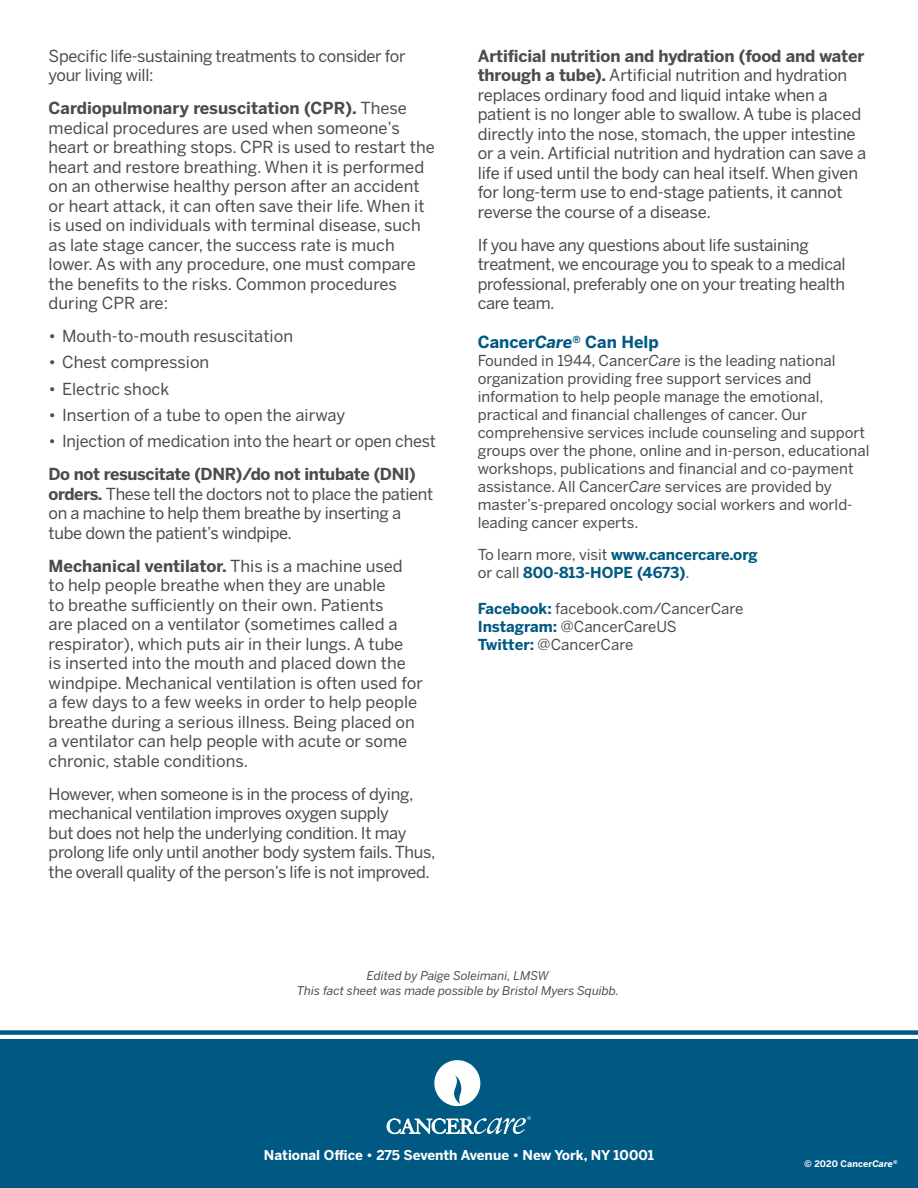
<style>
.page{position:relative;width:918px;height:1188px;background:#fff}
.page>*{position:absolute;margin:0;border:0;box-sizing:border-box;transform-origin:0 0}
.Leadder{font:16.5px/19.5px "Benton Sans";letter-spacing:-.01em;color:#4b4c4d}
.Leadder-2{font:700 16.5px "Benton Sans";color:#005983}
.Leadder-3{font:15px/18px "Benton Sans";color:#4b4c4d}
.Leadder-4{font:700 15px/18px "Benton Sans";color:#005983}
.t1{font:700 13.5px "Benton Sans";color:#fff}
.Leadder-5{font:italic 12px "Benton Sans";color:#4b4c4d}
.Leadder-6{font:700 9px "Benton Sans";letter-spacing:.005em;color:#fff}
.s1{font-weight:700}
.s2{font-style:italic}
.s3{font-weight:400;color:#4b4c4d}
.s4{font-weight:700;color:#005983}
</style>
<div class="page">
<div style="left:0;top:1040px;width:918px;height:148px;background:#005983"></div>
<svg style="left:434px;top:1060px;width:47px;height:47px"></svg>
<svg style="left:387px;top:1116px;width:144px;height:18px"></svg>
<div style="left:0;top:1030px;width:918px;height:5px;background:#005983"></div>
<p class="Leadder" style="left:49px;top:46px;width:359px">Specific life-sustaining treatments to consider for your living will:</p>
<p class="Leadder" style="left:49px;top:98px;width:388px"><span class="s1">Cardiopulmonary resuscitation (CPR).</span> These medical procedures are used when someone’s heart or breathing stops. CPR is used to restart the heart and restore breathing. When it is performed on an otherwise healthy person after an accident or heart attack, it can often save their life. When it is used on individuals with terminal disease, such as late stage cancer, the success rate is much lower. As with any procedure, one must compare the benefits to the risks. Common procedures during CPR are:</p>
<p class="Leadder" style="left:49px;top:326px;width:246px">• Mouth-to-mouth resuscitation</p>
<p class="Leadder" style="left:49px;top:352px;width:162px">• Chest compression</p>
<p class="Leadder" style="left:49px;top:379px;width:122px">• Electric shock</p>
<p class="Leadder" style="left:49px;top:405px;width:298px">• Insertion of a tube to open the airway</p>
<p class="Leadder" style="left:49px;top:431px;width:389px">• Injection of medication into the heart or open chest</p>
<p class="Leadder" style="left:49px;top:464px;width:386px"><span class="s1">Do not resuscitate (DNR)/do not intubate (DNI) orders.</span> These tell the doctors not to place the patient on a machine to help them breathe by inserting a tube down the patient’s windpipe.</p>
<p class="Leadder" style="left:49px;top:556px;width:376px"><span class="s1">Mechanical ventilator.</span> This is a machine used<br>to help people breathe when they are unable<br>to breathe sufficiently on their own. Patients<br>are placed on a ventilator (sometimes called a respirator), which puts air in their lungs. A tube<br>is inserted into the mouth and placed down the windpipe. Mechanical ventilation is often used for a few days to a few weeks in order to help people breathe during a serious illness. Being placed on a ventilator can help people with acute or some chronic, stable conditions.</p>
<p class="Leadder" style="left:49px;top:784px;width:388px">However, when someone is in the process of dying, mechanical ventilation improves oxygen supply<br>but does not help the underlying condition. It may prolong life only until another body system fails. Thus, the overall quality of the person’s life is not improved.</p>
<p class="Leadder" style="left:478px;top:46px;width:390px"><span class="s1">Artificial nutrition and hydration (food and water through a tube).</span> Artificial nutrition and hydration replaces ordinary food and liquid intake when a patient is no longer able to swallow. A tube is placed directly into the nose, stomach, the upper intestine or a vein. Artificial nutrition and hydration can save a life if used until the body can heal itself. When given for long-term use to end-stage patients, it cannot reverse the course of a disease.</p>
<p class="Leadder" style="left:478px;top:235px;width:369px">If you have any questions about life sustaining treatment, we encourage you to speak to a medical professional, preferably one on your treating health care team.</p>
<p class="Leadder-2" style="left:478px;top:332px;width:183px">Cancer<span class="s2">Care</span><sup>®</sup> Can Help</p>
<p class="Leadder-3" style="left:478px;top:351px;width:393px">Founded in 1944, Cancer<span class="s2">Care</span> is the leading national organization providing free support services and information to help people manage the emotional, practical and financial challenges of cancer. Our comprehensive services include counseling and support groups over the phone, online and in-person, educational workshops, publications and financial and co-payment assistance. All Cancer<span class="s2">Care</span> services are provided by master’s-prepared oncology social workers and world&shy;leading cancer experts.</p>
<p class="Leadder-4" style="left:478px;top:545px;width:281px"><span class="s3">To learn more, visit</span> www.cancercare.org <span class="s3">or call</span> 800-813-HOPE (4673)<span class="s3">.</span></p>
<p class="Leadder-3" style="left:478px;top:599px;width:267px"><span class="s4">Facebook:</span> facebook.com/CancerCare</p>
<p class="Leadder-3" style="left:478px;top:617px;width:201px"><span class="s4">Instagram:</span> @CancerCareUS</p>
<p class="Leadder-3" style="left:478px;top:635px;width:157px"><span class="s4">Twitter:</span> @CancerCare</p>
<p class="Leadder-5" style="left:367px;top:969px;width:184px">Edited by Paige Soleimani, LMSW</p>
<p class="Leadder-5" style="left:297px;top:983px;width:324px">This fact sheet was made possible by Bristol Myers Squibb.</p>
<p class="t1" style="left:264px;top:1147px;width:392px">National Office • 275 Seventh Avenue • New York, NY 10001</p>
<p class="Leadder-6" style="left:804px;top:1158px;width:95px">© 2020 Cancer<span class="s2">Care</span><sup>®</sup></p>
</div>
